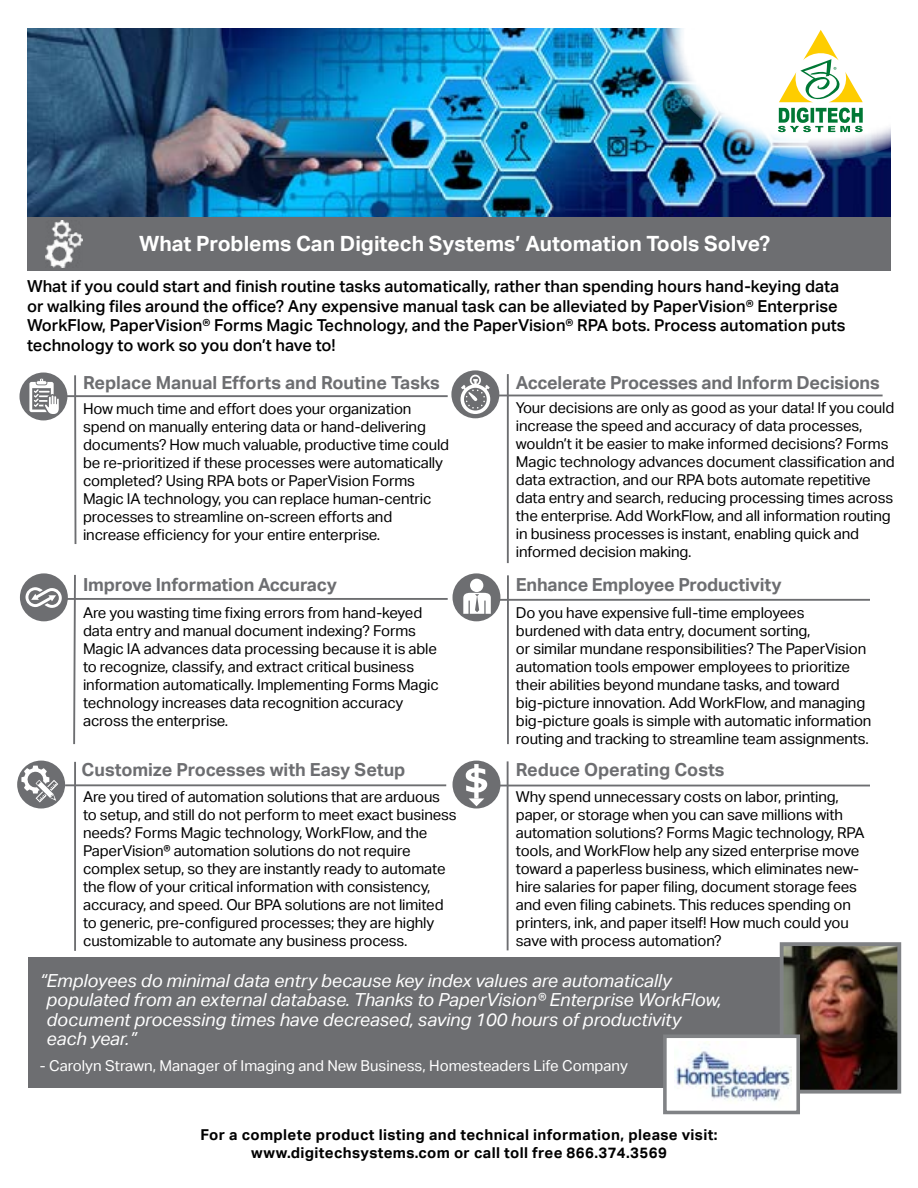
<style>
.page{position:relative;width:918px;height:1188px;background:#fff}
.page>*{position:absolute;margin:0;border:0;box-sizing:border-box;transform-origin:0 0}
.t1{font:700 21px "Aktiv Grotesk";color:#fff}
.t2{font:italic 18px/19.5px "Aktiv Grotesk";color:#fff}
.t3{font:700 18px "Aktiv Grotesk";letter-spacing:-.01em;color:#6d6e71}
.t4{font:500 16.5px/19.8px "Aktiv Grotesk";color:#000}
.t5{font:15px/18px "Aktiv Grotesk";letter-spacing:-.01em;color:#000}
.t6{font:700 15px/18px "Aktiv Grotesk";letter-spacing:.025em;color:#000;text-align:center}
.t7{font:15px "Aktiv Grotesk";color:#fff}
</style>
<div class="page">
<img style="left:27px;top:28px;width:864px;height:189px">
<div style="left:27px;top:217px;width:864px;height:54px;background:#6d6e71"></div>
<img style="left:662px;top:28px;width:229px;height:132px">
<img style="left:45px;top:220px;width:38px;height:47px">
<hr style="left:74px;top:375px;width:2px;height:169px;background:#6d6e71">
<hr style="left:65px;top:395px;width:383px;height:2px;background:#6d6e71">
<hr style="left:507px;top:374px;width:2px;height:189px;background:#6d6e71">
<hr style="left:498px;top:395px;width:385px;height:1px;background:#6d6e71">
<svg style="left:73px;top:574px;width:3px;height:171px"></svg>
<hr style="left:65px;top:598px;width:383px;height:2px;background:#6d6e71">
<hr style="left:74px;top:762px;width:2px;height:189px;background:#6d6e71">
<hr style="left:65px;top:784px;width:381px;height:2px;background:#6d6e71">
<hr style="left:507px;top:575px;width:2px;height:169px;background:#6d6e71">
<hr style="left:498px;top:599px;width:372px;height:2px;background:#6d6e71">
<hr style="left:507px;top:761px;width:2px;height:189px;background:#6d6e71">
<hr style="left:498px;top:785px;width:372px;height:1px;background:#6d6e71">
<div style="left:29px;top:957px;width:757px;height:130px;background:#6d6e71"></div>
<img style="left:785px;top:947px;width:111px;height:142px">
<div style="left:780px;top:942px;width:121px;height:152px;border:4px solid #808285"></div>
<div style="left:665px;top:1036px;width:133px;height:76px;background:#fff"></div>
<img style="left:675px;top:1041px;width:117px;height:61px">
<div style="left:663px;top:1034px;width:137px;height:80px;border:4px solid #808285"></div>
<div style="left:453px;top:761px;width:47px;height:48px;background:#6d6e71;border-radius:50%"></div>
<svg style="left:466px;top:764px;width:21px;height:42px"></svg>
<div style="left:19px;top:373px;width:48px;height:47px;background:#6d6e71;border-radius:50%"></div>
<svg style="left:29px;top:378px;width:31px;height:38px"></svg>
<div style="left:451px;top:370px;width:48px;height:48px;background:#6d6e71;border-radius:50%"></div>
<svg style="left:461px;top:375px;width:29px;height:39px"></svg>
<div style="left:17px;top:761px;width:48px;height:48px;background:#6d6e71;border-radius:50%"></div>
<svg style="left:21px;top:766px;width:37px;height:36px"></svg>
<div style="left:20px;top:573px;width:48px;height:48px;background:#6d6e71;border-radius:50%"></div>
<div style="left:453px;top:573px;width:47px;height:48px;background:#6d6e71;border-radius:50%"></div>
<div style="left:470px;top:579px;width:13px;height:13px;background:#fff;border-radius:50%"></div>
<svg style="left:463px;top:593px;width:28px;height:21px"></svg>
<svg style="left:26px;top:587px;width:36px;height:21px"></svg>
<h1 class="t1" style="left:139px;top:231px;width:633px">What Problems Can Digitech Systems’ Automation Tools Solve?</h1>
<p class="t4" style="left:27px;top:276px;width:820px">What if you could start and finish routine tasks automatically, rather than spending hours hand-keying data or walking files around the office? Any expensive manual task can be alleviated by PaperVision® Enterprise WorkFlow, PaperVision® Forms Magic Technology, and the PaperVision® RPA bots. Process automation puts technology to work so you don’t have to!</p>
<p class="t3" style="left:83px;top:372px;width:358px">Replace Manual Efforts and Routine Tasks</p>
<p class="t3" style="left:516px;top:372px;width:365px">Accelerate Processes and Inform Decisions</p>
<p class="t5" style="left:83px;top:400px;width:368px">How much time and effort does your organization spend on manually entering data or hand-delivering documents? How much valuable, productive time could be re-prioritized if these processes were automatically completed? Using RPA bots or PaperVision Forms Magic IA technology, you can replace human-centric processes to streamline on-screen efforts and increase efficiency for your entire enterprise.</p>
<p class="t5" style="left:516px;top:399px;width:380px">Your decisions are only as good as your data! If you could increase the speed and accuracy of data processes, wouldn’t it be easier to make informed decisions? Forms Magic technology advances document classification and data extraction, and our RPA bots automate repetitive data entry and search, reducing processing times across the enterprise. Add WorkFlow, and all information routing in business processes is instant, enabling quick and informed decision making.</p>
<p class="t3" style="left:83px;top:575px;width:255px">Improve Information Accuracy</p>
<p class="t5" style="left:83px;top:604px;width:357px">Are you wasting time fixing errors from hand-keyed data entry and manual document indexing? Forms Magic IA advances data processing because it is able to recognize, classify, and extract critical business information automatically. Implementing Forms Magic technology increases data recognition accuracy across the enterprise.</p>
<p class="t3" style="left:82px;top:759px;width:325px">Customize Processes with Easy Setup</p>
<p class="t5" style="left:83px;top:788px;width:375px">Are you tired of automation solutions that are arduous to setup, and still do not perform to meet exact business needs? Forms Magic technology, WorkFlow, and the PaperVision® automation solutions do not require complex setup, so they are instantly ready to automate the flow of your critical information with consistency, accuracy, and speed. Our BPA solutions are not limited to generic, pre-configured processes; they are highly customizable to automate any business process.</p>
<p class="t3" style="left:516px;top:575px;width:267px">Enhance Employee Productivity</p>
<p class="t5" style="left:516px;top:604px;width:357px">Do you have expensive full-time employees burdened with data entry, document sorting,<br>or similar mundane responsibilities? The PaperVision automation tools empower employees to prioritize their abilities beyond mundane tasks, and toward big-picture innovation. Add WorkFlow, and managing big-picture goals is simple with automatic information routing and tracking to streamline team assignments.</p>
<p class="t3" style="left:516px;top:759px;width:210px">Reduce Operating Costs</p>
<p class="t5" style="left:516px;top:788px;width:350px">Why spend unnecessary costs on labor, printing, paper, or storage when you can save millions with automation solutions? Forms Magic technology, RPA tools, and WorkFlow help any sized enterprise move toward a paperless business, which eliminates new&shy;hire salaries for paper filing, document storage fees and even filing cabinets. This reduces spending on printers, ink, and paper itself! How much could you save with process automation?</p>
<p class="t2" style="left:47px;top:971px;width:677px;text-indent:-7px">“Employees do minimal data entry because key index values are automatically populated from an external database. Thanks to PaperVision® Enterprise WorkFlow, document processing times have decreased, saving 100 hours of productivity each year.”</p>
<p class="t7" style="left:40px;top:1057px;width:589px">- Carolyn Strawn, Manager of Imaging and New Business, Homesteaders Life Company</p>
<p class="t6" style="left:200px;top:1126px;width:519px">For a complete product listing and technical information, please visit: www.digitechsystems.com or call toll free 866.374.3569</p>
</div>
